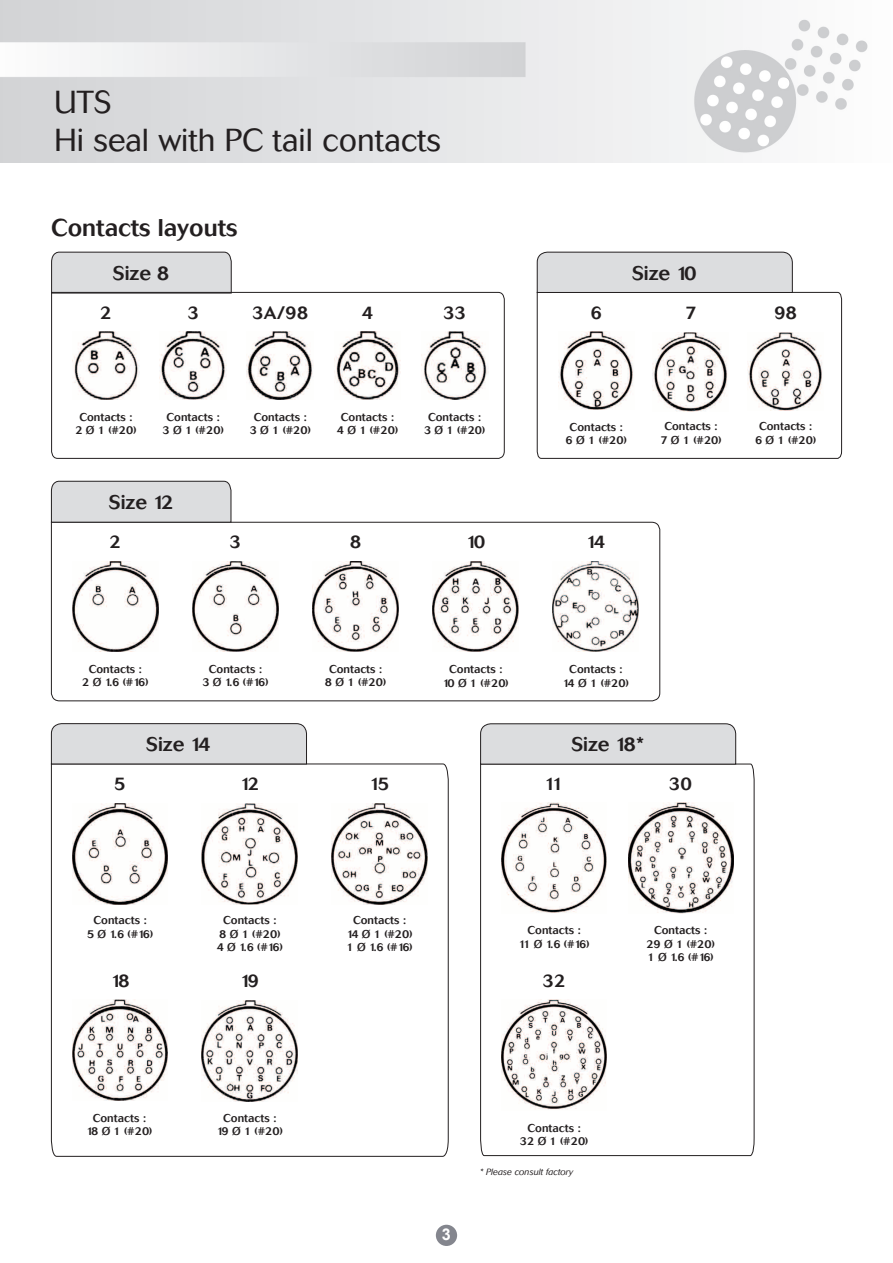
<style>
.page{position:relative;width:893px;height:1263px;background:#fff}
.page>*{position:absolute;margin:0;border:0;box-sizing:border-box;transform-origin:0 0}
.t1{font:300 31.5px/37.8px "Cosmos";color:#231f20}
.t2{font:500 24px "Cosmos";color:#231f20}
.t3{font:500 19.5px "Cosmos";color:#231f20}
.t4{font:500 18px "Cosmos";letter-spacing:-.175em;color:#231f20}
.t5{font:700 16.2px "Arial";color:#fff}
.t6{font:500 11.25px/13.5px "Cosmos";color:#231f20;text-align:center}
.t7{font:italic 300 9px "Cosmos";color:#231f20}
</style>
<div class="page">
<img style="left:0;top:0;width:868px;height:163px">
<div style="left:436px;top:1225px;width:21px;height:21px;background:#84868e;border-radius:50%"></div>
<svg style="left:51px;top:521px;width:609px;height:181px"></svg>
<svg style="left:536px;top:292px;width:306px;height:167px"></svg>
<img style="left:747px;top:332px;width:77px;height:79px">
<img style="left:558px;top:331px;width:77px;height:79px">
<img style="left:652px;top:333px;width:77px;height:78px">
<svg style="left:536px;top:251px;width:257px;height:42px;background:#d2d3d5"></svg>
<svg style="left:51px;top:480px;width:181px;height:43px;background:#d1d2d4"></svg>
<img style="left:192px;top:561px;width:86px;height:91px">
<img style="left:72px;top:561px;width:86px;height:91px">
<img style="left:313px;top:561px;width:86px;height:91px">
<img style="left:433px;top:561px;width:86px;height:91px">
<img style="left:553px;top:561px;width:86px;height:91px">
<svg style="left:51px;top:763px;width:398px;height:394px"></svg>
<img style="left:72px;top:803px;width:96px;height:101px">
<svg style="left:51px;top:723px;width:256px;height:42px;background:#d1d1d3"></svg>
<img style="left:202px;top:803px;width:96px;height:101px">
<img style="left:332px;top:803px;width:95px;height:101px">
<img style="left:72px;top:1000px;width:96px;height:101px">
<img style="left:202px;top:1000px;width:95px;height:101px">
<svg style="left:480px;top:763px;width:275px;height:393px"></svg>
<img style="left:501px;top:802px;width:106px;height:111px">
<svg style="left:480px;top:723px;width:256px;height:42px;background:#d1d2d4"></svg>
<img style="left:628px;top:802px;width:105px;height:111px">
<img style="left:501px;top:1000px;width:106px;height:110px">
<svg style="left:51px;top:251px;width:181px;height:41px;background:#d6d6d8"></svg>
<svg style="left:51px;top:292px;width:454px;height:167px"></svg>
<img style="left:73px;top:331px;width:66px;height:69px">
<img style="left:160px;top:331px;width:67px;height:69px">
<img style="left:247px;top:331px;width:67px;height:69px">
<img style="left:334px;top:331px;width:67px;height:69px">
<img style="left:421px;top:331px;width:67px;height:69px">
<h1 class="t1" style="left:54px;top:86px;width:388px">UTS<br>Hi seal with PC tail contacts</h1>
<h2 class="t2" style="left:51px;top:214px;width:188px">Contacts฀layouts</h2>
<h3 class="t3" style="left:113px;top:265px;width:58px">Size 8</h3>
<h3 class="t4" style="left:100px;top:305px;width:13px">2</h3>
<h3 class="t4" style="left:187px;top:305px;width:13px">3</h3>
<h3 class="t4" style="left:252px;top:305px;width:58px">3A/98</h3>
<h3 class="t4" style="left:362px;top:305px;width:13px">4</h3>
<h3 class="t4" style="left:443px;top:305px;width:25px">33</h3>
<p class="t6" style="left:75px;top:411px;width:63px">Contacts :<br>2 Ø 1 (#20)</p>
<p class="t6" style="left:163px;top:411px;width:63px">Contacts :<br>3 Ø 1 (#20)</p>
<p class="t6" style="left:250px;top:411px;width:63px">Contacts :<br>3 Ø 1 (#20)</p>
<p class="t6" style="left:337px;top:411px;width:63px">Contacts :<br>4 Ø 1 (#20)</p>
<p class="t6" style="left:424px;top:411px;width:63px">Contacts :<br>3 Ø 1 (#20)</p>
<h3 class="t3" style="left:109px;top:494px;width:66px">Size 12</h3>
<h3 class="t4" style="left:110px;top:534px;width:13px">2</h3>
<h3 class="t4" style="left:230px;top:534px;width:13px">3</h3>
<h3 class="t4" style="left:350px;top:534px;width:13px">8</h3>
<h3 class="t4" style="left:466px;top:534px;width:21px">10</h3>
<h3 class="t3" style="left:632px;top:265px;width:66px">Size 10</h3>
<h3 class="t4" style="left:591px;top:305px;width:13px">6</h3>
<h3 class="t4" style="left:774px;top:305px;width:25px">98</h3>
<h3 class="t4" style="left:685px;top:305px;width:13px">7</h3>
<p class="t6" style="left:566px;top:421px;width:63px">Contacts :<br>6 Ø 1 (#20)</p>
<p class="t6" style="left:660px;top:421px;width:63px">Contacts :<br>7 Ø 1 (#20)</p>
<p class="t6" style="left:755px;top:421px;width:63px">Contacts :<br>6 Ø 1 (#20)</p>
<h3 class="t4" style="left:586px;top:534px;width:21px">14</h3>
<p class="t6" style="left:82px;top:663px;width:68px">Contacts :<br>2 Ø 1.6 (#16)</p>
<p class="t6" style="left:202px;top:663px;width:68px">Contacts :<br>3 Ø 1.6 (#16)</p>
<p class="t6" style="left:325px;top:663px;width:63px">Contacts :<br>8 Ø 1 (#20)</p>
<p class="t6" style="left:443px;top:663px;width:67px">Contacts :<br>10 Ø 1 (#20)</p>
<p class="t6" style="left:563px;top:663px;width:67px">Contacts :<br>14 Ø 1 (#20)</p>
<h3 class="t3" style="left:146px;top:736px;width:66px">Size 14</h3>
<h3 class="t3" style="left:571px;top:737px;width:74px">Size 18*</h3>
<h3 class="t4" style="left:114px;top:777px;width:13px">5</h3>
<h3 class="t4" style="left:240px;top:777px;width:21px">12</h3>
<h3 class="t4" style="left:369px;top:777px;width:22px">15</h3>
<h3 class="t4" style="left:544px;top:776px;width:21px">11</h3>
<h3 class="t4" style="left:669px;top:776px;width:25px">30</h3>
<p class="t6" style="left:87px;top:914px;width:68px">Contacts :<br>5 Ø 1.6 (#16)</p>
<h3 class="t4" style="left:111px;top:973px;width:21px">18</h3>
<p class="t6" style="left:217px;top:914px;width:68px">Contacts :<br>8 Ø 1 (#20)<br>4 Ø 1.6 (#16)</p>
<h3 class="t4" style="left:240px;top:973px;width:21px">19</h3>
<p class="t6" style="left:347px;top:914px;width:68px">Contacts :<br>14 Ø 1 (#20)<br>1 Ø 1.6 (#16)</p>
<p class="t6" style="left:519px;top:924px;width:72px">Contacts :<br>11 Ø 1.6 (#16)</p>
<h3 class="t4" style="left:542px;top:973px;width:25px">32</h3>
<p class="t6" style="left:646px;top:924px;width:70px">Contacts :<br>29 Ø 1 (#20)<br>1 Ø 1.6 (#16)</p>
<p class="t6" style="left:86px;top:1112px;width:67px">Contacts :<br>18 Ø 1 (#20)</p>
<p class="t6" style="left:217px;top:1112px;width:67px">Contacts :<br>19 Ø 1 (#20)</p>
<p class="t6" style="left:520px;top:1122px;width:70px">Contacts :<br>32 Ø 1 (#20)</p>
<h3 class="t5" style="left:442px;top:1225px;width:11px">3</h3>
<p class="t7" style="left:480px;top:1168px;width:95px">* Please consult factory</p>
</div>
